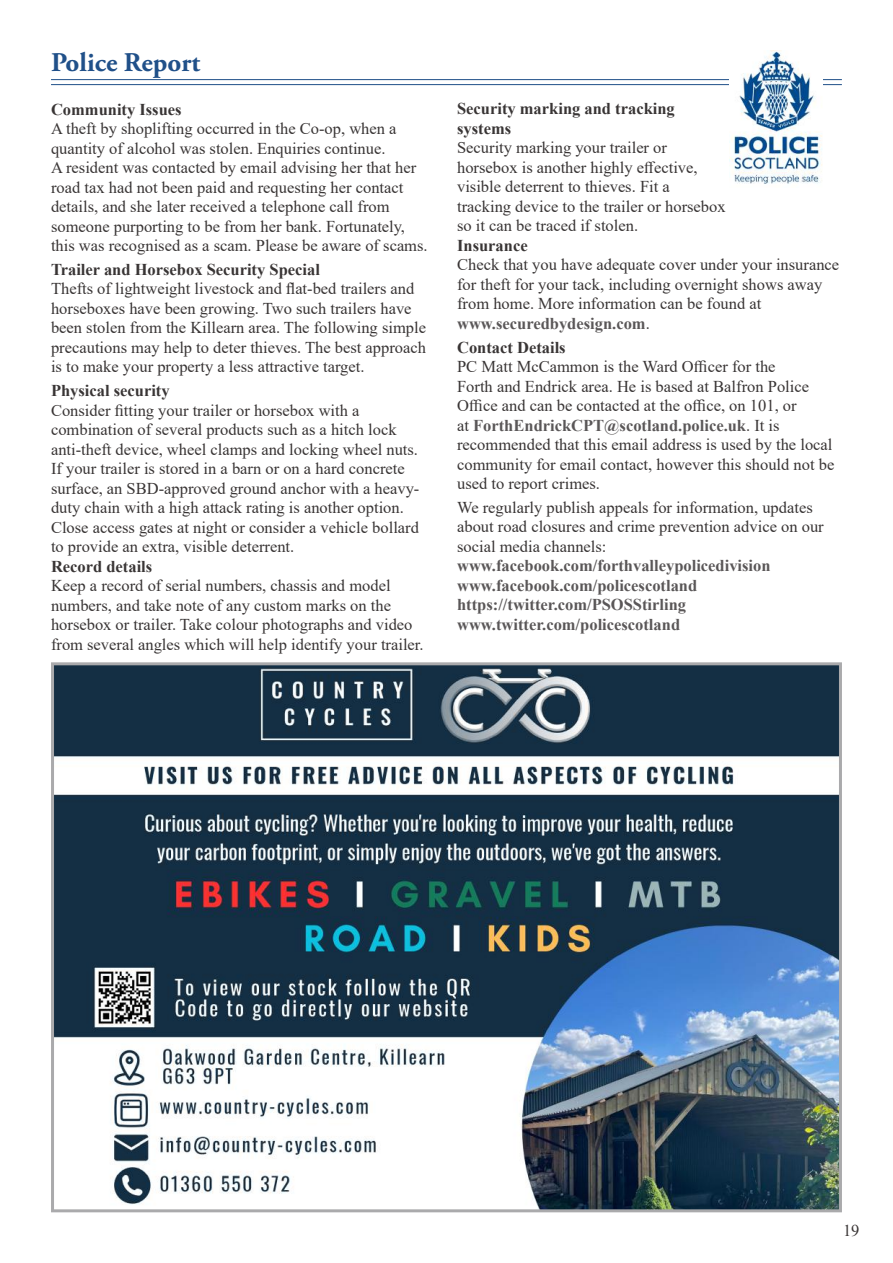
<style>
.page{position:relative;width:893px;height:1263px;background:#fff}
.page>*{position:absolute;margin:0;border:0;box-sizing:border-box;transform-origin:0 0}
.t1{font:700 27px "Adobe Garamond Pro";color:#205089}
.t2{font:16.5px/19.5px "Times New Roman";color:#393535}
.t3{font:700 16.5px/19.5px "Times New Roman";color:#5a5758}
.t4{font:700 16.5px/19.5px "Times New Roman";color:#393535}
.s1{font-weight:700;color:#5a5758}
</style>
<div class="page">
<hr style="left:51px;top:79px;width:791px;height:1px;background:#205089">
<hr style="left:51px;top:84px;width:791px;height:1px;background:#205089">
<img style="left:730px;top:51px;width:92px;height:133px">
<img style="left:55px;top:666px;width:783px;height:542px">
<div style="left:51px;top:662px;width:791px;height:550px;border:3px solid #aaaaac"></div>
<h1 class="t1" style="left:51px;top:46px;width:151px">Police Report</h1>
<p class="t4" style="left:51px;top:99px;width:132px">Community Issues</p>
<p class="t2" style="left:51px;top:118px;width:378px">A theft by shoplifting occurred in the Co-op, when a quantity of alcohol was stolen. Enquiries continue.<br>A resident was contacted by email advising her that her road tax had not been paid and requesting her contact details, and she later received a telephone call from someone purporting to be from her bank. Fortunately, this was recognised as a scam. Please be aware of scams.</p>
<p class="t4" style="left:51px;top:259px;width:270px">Trailer and Horsebox Security Special</p>
<p class="t2" style="left:51px;top:279px;width:376px">Thefts of lightweight livestock and flat-bed trailers and horseboxes have been growing. Two such trailers have been stolen from the Killearn area. The following simple precautions may help to deter thieves. The best approach is to make your property a less attractive target.</p>
<p class="t4" style="left:51px;top:380px;width:120px">Physical security</p>
<p class="t2" style="left:51px;top:400px;width:370px">Consider fitting your trailer or horsebox with a combination of several products such as a hitch lock anti-theft device, wheel clamps and locking wheel nuts.<br>If your trailer is stored in a barn or on a hard concrete surface, an SBD-approved ground anchor with a heavy&shy;duty chain with a high attack rating is another option.<br>Close access gates at night or consider a vehicle bollard to provide an extra, visible deterrent.</p>
<p class="t4" style="left:51px;top:556px;width:103px">Record details</p>
<p class="t2" style="left:51px;top:575px;width:374px">Keep a record of serial numbers, chassis and model numbers, and take note of any custom marks on the horsebox or trailer. Take colour photographs and video from several angles which will help identify your trailer.</p>
<p class="t4" style="left:457px;top:99px;width:219px">Security marking and tracking systems</p>
<p class="t2" style="left:457px;top:137px;width:270px">Security marking your trailer or horsebox is another highly effective, visible deterrent to thieves. Fit a tracking device to the trailer or horsebox so it can be traced if stolen.</p>
<p class="t4" style="left:457px;top:235px;width:72px">Insurance</p>
<p class="t2" style="left:457px;top:254px;width:384px">Check that you have adequate cover under your insurance for theft for your tack, including overnight shows away from home. More information can be found at <span class="s1">www.securedbydesign.com</span>.</p>
<p class="t4" style="left:457px;top:337px;width:110px">Contact Details</p>
<p class="t2" style="left:457px;top:356px;width:379px">PC Matt McCammon is the Ward Officer for the<br>Forth and Endrick area. He is based at Balfron Police Office and can be contacted at the office, on 101, or<br>at <span class="s1">ForthEndrickCPT@scotland.police.uk</span>. It is recommended that this email address is used by the local community for email contact, however this should not be used to report crimes.</p>
<p class="t2" style="left:457px;top:497px;width:368px">We regularly publish appeals for information, updates about road closures and crime prevention advice on our social media channels:</p>
<p class="t3" style="left:457px;top:556px;width:315px">www.facebook.com/forthvalleypolicedivision www.facebook.com/policescotland https://twitter.com/PSOSStirling www.twitter.com/policescotland</p>
<p class="t2" style="left:843px;top:1220px;width:18px">19</p>
</div>
